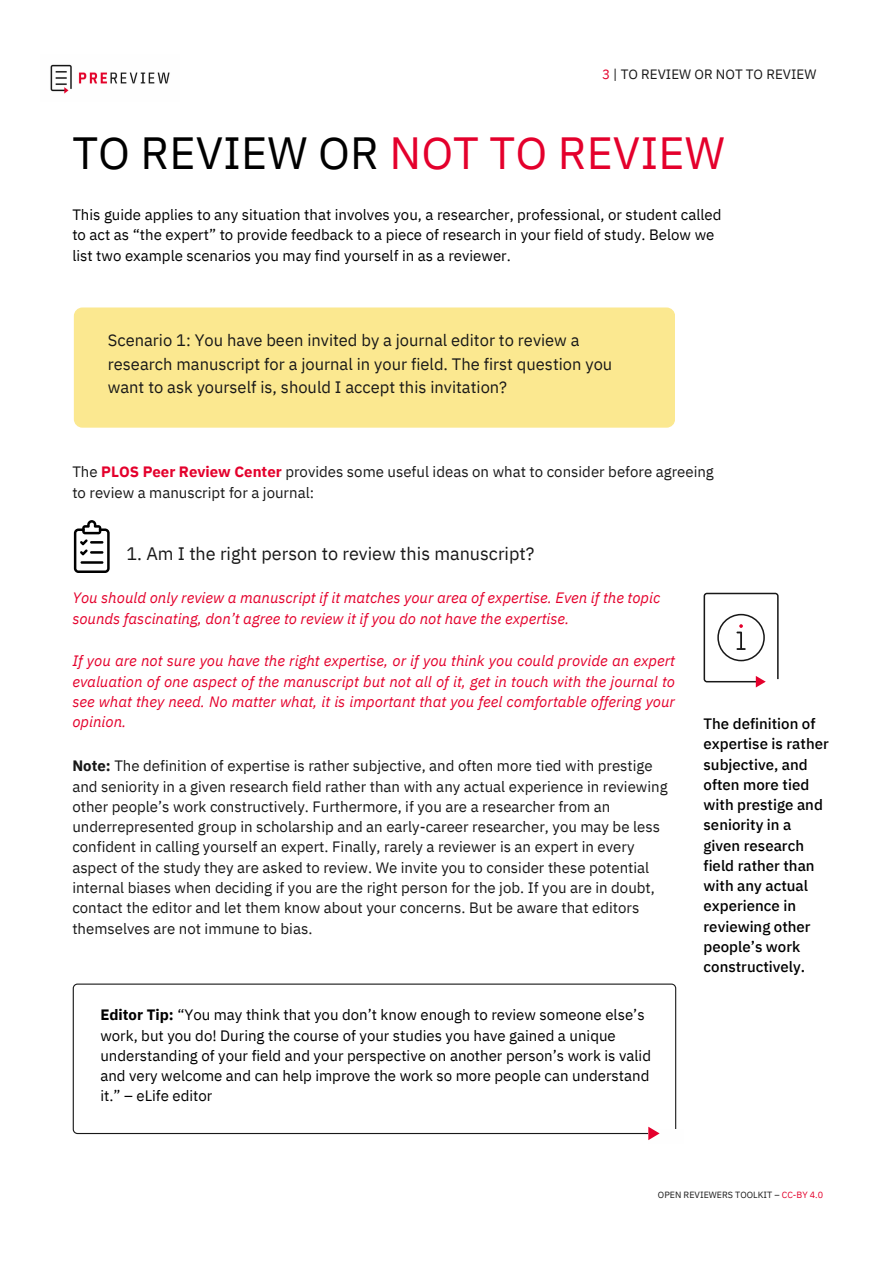
<style>
.page{position:relative;width:894px;height:1264px;background:#fff}
.page>*{position:absolute;margin:0;border:0;box-sizing:border-box;transform-origin:0 0}
.t1{font:45px "IBM Plex Sans";color:#e4002c}
.t2{font:18px "IBM Plex Sans";color:#181818}
.t3{font:16.5px/23.7px "IBM Plex Sans";color:#181818}
.t4{font:15px/20.2px "IBM Plex Sans";color:#181818}
.t5{font:15px/20.2px "IBM Plex Sans";color:#000}
.t6{font:italic 15px/20.2px "IBM Plex Sans";color:#e4002c}
.t7{font:500 15px/20.2px "IBM Plex Sans";color:#000}
.t8{font:13.5px "IBM Plex Sans";color:#181818}
.t9{font:9px "IBM Plex Sans";color:#181818}
.s1{color:#e4002c}
.s2{color:#000}
.s3{font-weight:700;color:#e4002c}
.s4{font-weight:700}
</style>
<div class="page">
<div style="left:74px;top:307px;width:600px;height:120px;background:#fbe890;border-radius:9px"></div>
<svg style="left:73px;top:983px;width:603px;height:151px"></svg>
<div style="left:648px;top:1129px;width:34px;height:14px;background:#fefefe"></div>
<svg style="left:648px;top:1126px;width:11px;height:14px"></svg>
<svg style="left:703px;top:592px;width:75px;height:95px"></svg>
<img style="left:50px;top:64px;width:120px;height:30px">
<svg style="left:74px;top:520px;width:36px;height:53px"></svg>
<h4 class="t8" style="left:602px;top:65px;width:216px"><span class="s1">3</span> | TO REVIEW OR NOT TO REVIEW</h4>
<h5 class="t1" style="left:72px;top:123px;width:653px"><span class="s2">TO REVIEW OR</span> NOT TO REVIEW</h5>
<h1 class="t5" style="left:72px;top:204px;width:650px">This guide applies to any situation that involves you, a researcher, professional, or student called to act as “the expert” to provide feedback to a piece of research in your field of study. Below we list two example scenarios you may find yourself in as a reviewer.</h1>
<h4 class="t3" style="left:108px;top:328px;width:506px">Scenario 1: You have been invited by a journal editor to review a research manuscript for a journal in your field. The first question you want to ask yourself is, should I accept this invitation?</h4>
<h2 class="t4" style="left:72px;top:461px;width:643px">The <span class="s3">PLOS Peer Review Center</span> provides some useful ideas on what to consider before agreeing to review a manuscript for a journal:</h2>
<h4 class="t2" style="left:126px;top:542px;width:409px">1. Am I the right person to review this manuscript?</h4>
<h4 class="t6" style="left:72px;top:587px;width:589px">You should only review a manuscript if it matches your area of expertise. Even if the topic sounds fascinating, don’t agree to review it if you do not have the expertise.</h4>
<p class="t6" style="left:72px;top:650px;width:604px;text-align:justify">If you are not sure you have the right expertise, or if you think you could provide an expert evaluation of one aspect of the manuscript but not all of it, get in touch with the journal to see what they need. No matter what, it is important that you feel comfortable offering your opinion.</p>
<h2 class="t4" style="left:72px;top:755px;width:596px"><span class="s4">Note:</span> The definition of expertise is rather subjective, and often more tied with prestige and seniority in a given research field rather than with any actual experience in reviewing other people’s work constructively. Furthermore, if you are a researcher from an underrepresented group in scholarship and an early-career researcher, you may be less confident in calling yourself an expert. Finally, rarely a reviewer is an expert in every aspect of the study they are asked to review. We invite you to consider these potential internal biases when deciding if you are the right person for the job. If you are in doubt, contact the editor and let them know about your concerns. But be aware that editors themselves are not immune to bias.</h2>
<h4 class="t5" style="left:100px;top:1004px;width:552px"><span class="s4">Editor Tip:</span> “You may think that you don’t know enough to review someone else’s work, but you do! During the course of your studies you have gained a unique understanding of your field and your perspective on another person’s work is valid and very welcome and can help improve the work so more people can understand it.” – eLife editor</h4>
<h4 class="t7" style="left:703px;top:713px;width:127px">The definition of expertise is rather subjective, and often more tied with prestige and seniority in a given research field rather than with any actual experience in reviewing other people’s work constructively.</h4>
<h3 class="t9" style="left:657px;top:1189px;width:167px">OPEN REVIEWERS TOOLKIT – <span class="s1">CC-BY 4.0</span></h3>
</div>
